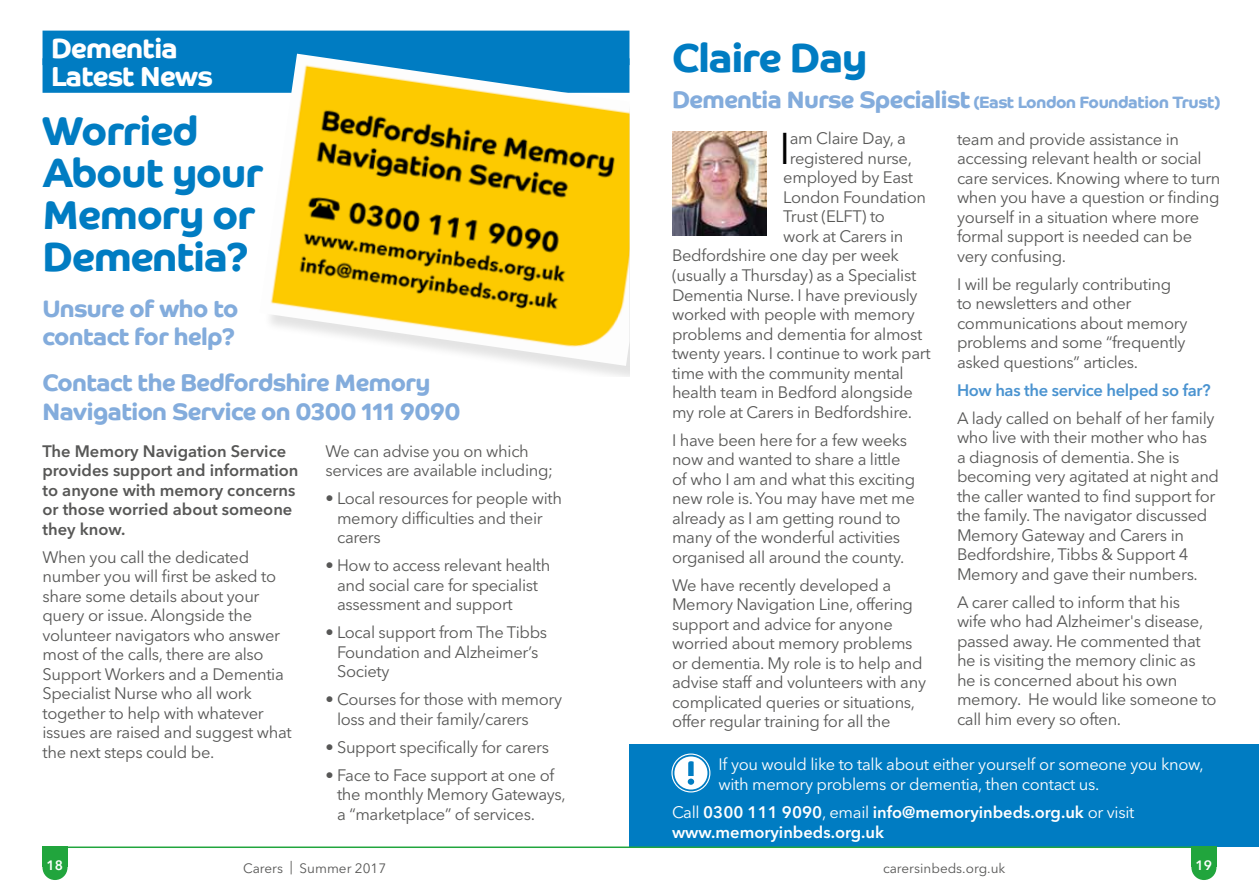
<style>
.page{position:relative;width:1259px;height:893px;background:#fff}
.page>*{position:absolute;margin:0;border:0;box-sizing:border-box;transform-origin:0 0}
.t1{font:44.1px "Avenir Next LT Pro";color:#000}
.t2{font:700 40.5px/42px "Co Headline W01";letter-spacing:-.02em;color:#007cc2}
.t3{font:700 27.75px/27.8px "Co Headline W01";letter-spacing:-.02em;color:#fff}
.t4{font:700 24px/28.8px "Co Headline W01";letter-spacing:-.02em;color:#83acdc}
.t5{font:16.5px/19.5px "Avenir Next LT Pro";letter-spacing:-.02em;color:#575756}
.t6{font:600 16.5px/19.5px "Avenir Next LT Pro";color:#575756}
.t7{font:16.5px/19.5px "Avenir Next LT Pro";letter-spacing:-.02em;color:#fff}
.t8{font:600 16.5px/19.5px "Avenir Next LT Pro";color:#fff}
.t9{font:700 16.5px "Co Headline W01";letter-spacing:-.02em;color:#83acdc}
.t10{font:600 16.5px "Avenir Next LT Pro";letter-spacing:-.02em;color:#4a93d0}
.t11{font:13.5px "Avenir Next LT Pro";color:#575756}
.t12{font:600 13.5px "Avenir Next LT Pro";color:#fff}
.s1{font-size:24px}
.s2{font-weight:400}
</style>
<div class="page">
<img style="left:672px;top:132px;width:94px;height:103px">
<div style="left:629px;top:744px;width:630px;height:102px;background:#007cc2"></div>
<div style="left:43px;top:31px;width:586px;height:34px;background:#007cc2"></div>
<div style="left:43px;top:58px;width:586px;height:35px;background:#007cc2"></div>
<div style="left:262px;top:56px;width:367px;height:321px;background:#000;opacity:.11"></div>
<img style="left:259px;top:54px;width:370px;height:312px">
<div style="left:674px;top:756px;width:33px;height:33px;background:#fff;border-radius:50%"></div>
<div style="left:671px;top:753px;width:39px;height:39px;border:1px solid #fff;border-radius:50%"></div>
<svg style="left:688px;top:761px;width:6px;height:24px"></svg>
<div style="left:42px;top:847px;width:26px;height:20px;background:#21a53d"></div>
<div style="left:42px;top:855px;width:25px;height:25px;background:#21a53d;border-radius:50%"></div>
<div style="left:1191px;top:847px;width:25px;height:20px;background:#21a53d"></div>
<div style="left:1191px;top:855px;width:25px;height:25px;background:#21a53d;border-radius:50%"></div>
<hr style="left:42px;top:846px;width:1174px;height:2px;background:#21a53d">
<h3 class="t3" style="left:51px;top:35px;width:164px">Dementia<br>Latest News</h3>
<h2 class="t2" style="left:42px;top:110px;width:222px">Worried<br>About your<br>Memory or<br>Dementia?</h2>
<h3 class="t4" style="left:42px;top:294px;width:197px">Unsure of who to contact for help?</h3>
<h3 class="t4" style="left:42px;top:369px;width:420px">Contact the Bedfordshire Memory<br>Navigation Service on 0300 111 9090</h3>
<p class="t6" style="left:42px;top:441px;width:257px">The Memory Navigation Service provides support and information to anyone with memory concerns or those worried about someone they know.</p>
<p class="t5" style="left:42px;top:547px;width:251px">When you call the dedicated number you will first be asked to share some details about your query or issue. Alongside the volunteer navigators who answer most of the calls, there are also<br>Support Workers and a Dementia<br>Specialist Nurse who all work together to help with whatever issues are raised and suggest what the next steps could be.</p>
<p class="t5" style="left:325px;top:441px;width:229px">We can advise you on which services are available including;</p>
<p class="t5" style="left:337px;top:489px;width:226px;text-indent:-12px">• Local resources for people with memory difficulties and their carers</p>
<p class="t5" style="left:337px;top:556px;width:215px;text-indent:-12px">• How to access relevant health and social care for specialist assessment and support</p>
<p class="t5" style="left:337px;top:623px;width:212px;text-indent:-12px">• Local support from The Tibbs<br>Foundation and Alzheimer’s<br>Society</p>
<p class="t5" style="left:337px;top:690px;width:227px;text-indent:-12px">• Courses for those with memory loss and their family/carers</p>
<p class="t5" style="left:325px;top:737px;width:225px">• Support specifically for carers</p>
<p class="t5" style="left:337px;top:765px;width:230px;text-indent:-12px">• Face to Face support at one of the monthly Memory Gateways, a “marketplace” of services.</p>
<h2 class="t2" style="left:672px;top:37px;width:197px">Claire Day</h2>
<p class="t9" style="left:672px;top:93px;width:550px"><span class="s1">Dementia Nurse Specialist</span> (East London Foundation Trust)</p>
<h1 class="t1" style="left:779px;top:122px;width:13px">I</h1>
<p class="t5" style="left:789px;top:129px;width:118px">am Claire Day, a</p>
<p class="t5" style="left:957px;top:129px;width:265px">team and provide assistance in accessing relevant health or social care services. Knowing where to turn when you have a question or finding yourself in a situation where more formal support is needed can be very confusing.</p>
<p class="t5" style="left:957px;top:274px;width:232px">I will be regularly contributing to newsletters and other communications about memory problems and some “frequently asked questions” articles.</p>
<p class="t10" style="left:957px;top:380px;width:255px">How has the service helped so far?</p>
<p class="t5" style="left:957px;top:408px;width:264px">A lady called on behalf of her family who live with their mother who has a diagnosis of dementia. She is becoming very agitated at night and the caller wanted to find support for the family. The navigator discussed Memory Gateway and Carers in Bedfordshire, Tibbs &amp; Support 4<br>Memory and gave their numbers.</p>
<p class="t5" style="left:957px;top:592px;width:261px">A carer called to inform that his<br>wife who had Alzheimer's disease, passed away. He commented that he is visiting the memory clinic as he is concerned about his own memory. He would like someone to call him every so often.</p>
<p class="t5" style="left:789px;top:148px;width:124px">registered nurse,</p>
<p class="t5" style="left:783px;top:168px;width:131px">employed by East</p>
<p class="t5" style="left:783px;top:187px;width:144px">London Foundation</p>
<p class="t5" style="left:783px;top:207px;width:103px">Trust (ELFT) to</p>
<p class="t5" style="left:783px;top:226px;width:122px">work at Carers in</p>
<p class="t5" style="left:672px;top:246px;width:228px">Bedfordshire one day per week</p>
<p class="t5" style="left:672px;top:265px;width:246px">(usually a Thursday) as a Specialist</p>
<p class="t5" style="left:672px;top:285px;width:247px">Dementia Nurse. I have previously</p>
<p class="t5" style="left:672px;top:304px;width:244px">worked with people with memory</p>
<p class="t5" style="left:672px;top:324px;width:252px">problems and dementia for almost</p>
<p class="t5" style="left:672px;top:343px;width:260px">twenty years. I continue to work part</p>
<p class="t5" style="left:672px;top:363px;width:233px">time with the community mental</p>
<p class="t5" style="left:672px;top:383px;width:242px">health team in Bedford alongside</p>
<p class="t5" style="left:672px;top:402px;width:241px">my role at Carers in Bedfordshire.</p>
<p class="t5" style="left:672px;top:430px;width:244px">I have been here for a few weeks now and wanted to share a little of who I am and what this exciting new role is. You may have met me already as I am getting round to many of the wonderful activities organised all around the county.</p>
<p class="t5" style="left:672px;top:575px;width:256px">We have recently developed a<br>Memory Navigation Line, offering support and advice for anyone worried about memory problems or dementia. My role is to help and advise staff and volunteers with any complicated queries or situations, offer regular training for all the</p>
<p class="t7" style="left:718px;top:755px;width:487px">If you would like to talk about either yourself or someone you know, with memory problems or dementia, then contact us.</p>
<p class="t8" style="left:672px;top:802px;width:464px"><span class="s2">Call</span> 0300 111 9090<span class="s2">, email</span> info@memoryinbeds.org.uk <span class="s2">or visit </span>www.memoryinbeds.org.uk</p>
<p class="t12" style="left:47px;top:857px;width:18px">18</p>
<p class="t11" style="left:243px;top:860px;width:144px">Carers | Summer 2017</p>
<p class="t11" style="left:883px;top:860px;width:124px">carersinbeds.org.uk</p>
<p class="t12" style="left:1195px;top:857px;width:18px">19</p>
</div>
